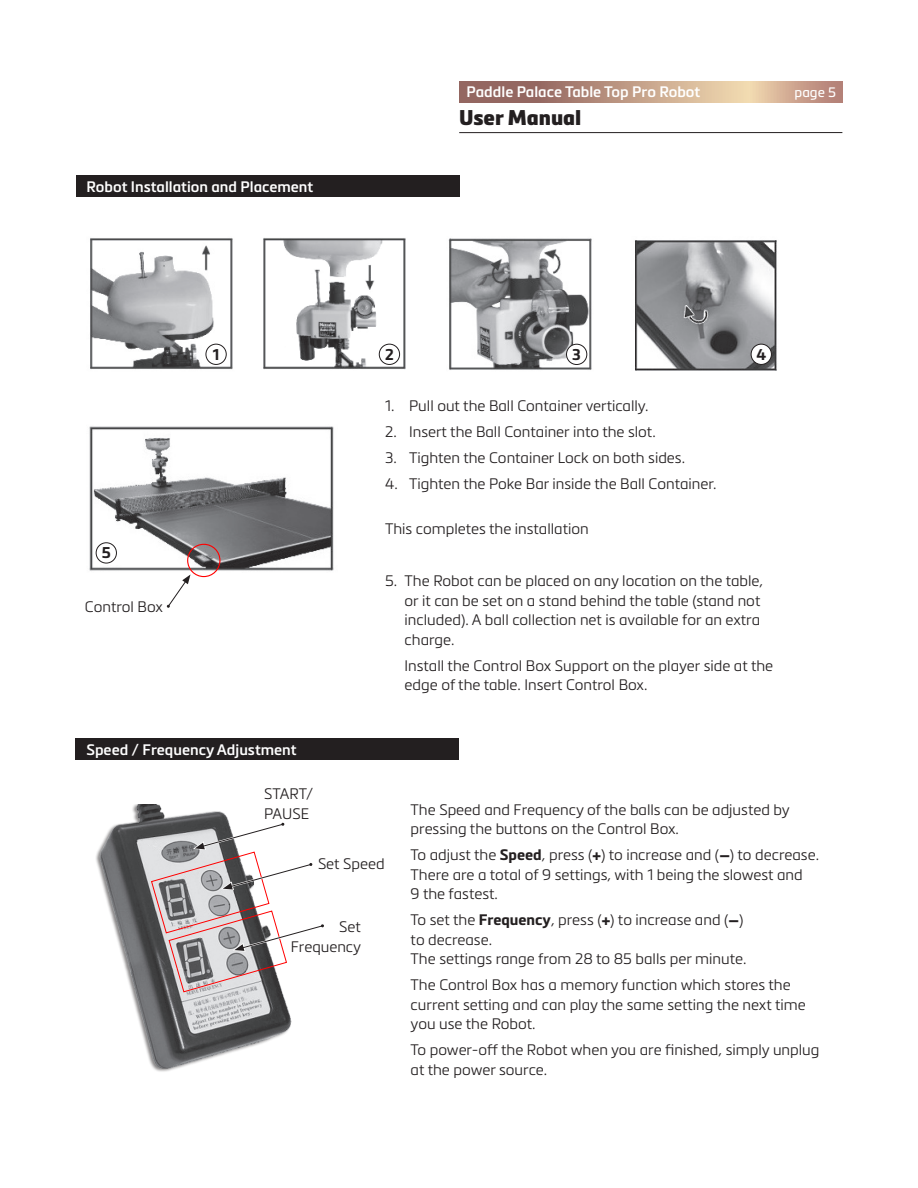
<style>
.page{position:relative;width:918px;height:1188px;background:#fff}
.page>*{position:absolute;margin:0;border:0;box-sizing:border-box;transform-origin:0 0}
.t1{font:900 21px "Metronic Pro";color:#231f20}
.t2{font:700 15.45px "Metronic Pro";color:#231f20}
.indent{font:300 15px/19.5px "Metronic Pro";color:#231f20}
.Head_white{font:600 15px "Metronic Pro";color:#fff}
.t3{font:13.5px "Metronic Pro";color:#fff}
.s1{font-weight:700}
.s2{font-weight:900}
</style>
<div class="page">
<svg style="left:459px;top:81px;width:384px;height:22px;background:#bd9783"></svg>
<hr style="left:459px;top:132px;width:383px;height:1px;background:#231f20">
<div style="left:76px;top:176px;width:384px;height:21px;background:#231f20"></div>
<img style="left:90px;top:238px;width:143px;height:132px">
<img style="left:263px;top:238px;width:143px;height:132px">
<img style="left:448px;top:238px;width:144px;height:132px">
<img style="left:89px;top:426px;width:245px;height:147px">
<img style="left:635px;top:240px;width:142px;height:131px">
<div style="left:206px;top:344px;width:20px;height:20px;background:#fff;border-radius:50%"></div>
<div style="left:206px;top:344px;width:21px;height:21px;border:1px solid #231f20;border-radius:50%"></div>
<div style="left:379px;top:344px;width:21px;height:20px;background:#fff;border-radius:50%"></div>
<div style="left:379px;top:344px;width:21px;height:21px;border:1px solid #231f20;border-radius:50%"></div>
<div style="left:567px;top:344px;width:20px;height:21px;background:#fff;border-radius:50%"></div>
<div style="left:566px;top:344px;width:21px;height:21px;border:1px solid #231f20;border-radius:50%"></div>
<div style="left:751px;top:344px;width:20px;height:20px;background:#fff;border-radius:50%"></div>
<div style="left:751px;top:344px;width:21px;height:21px;border:1px solid #231f20;border-radius:50%"></div>
<div style="left:96px;top:543px;width:20px;height:20px;background:#fff;border-radius:50%"></div>
<div style="left:96px;top:542px;width:21px;height:21px;border:1px solid #231f20;border-radius:50%"></div>
<svg style="left:167px;top:575px;width:23px;height:33px"></svg>
<div style="left:187px;top:544px;width:33px;height:33px;border:1px solid #f00;border-radius:50%"></div>
<img style="left:96px;top:804px;width:196px;height:268px">
<div style="left:75px;top:738px;width:384px;height:22px;background:#231f20"></div>
<svg style="left:151px;top:821px;width:173px;height:172px"></svg>
<p class="Head_white" style="left:86px;top:177px;width:228px">Robot Installation and Placement</p>
<p class="Head_white" style="left:467px;top:82px;width:235px">Paddle Palace Table Top Pro Robot</p>
<p class="t3" style="left:795px;top:83px;width:43px">page 5</p>
<h1 class="t1" style="left:459px;top:105px;width:124px">User Manual</h1>
<p class="t2" style="left:102px;top:543px;width:11px">5</p>
<p class="indent" style="left:85px;top:596px;width:80px">Control Box</p>
<p class="t2" style="left:213px;top:344px;width:8px">1</p>
<p class="t2" style="left:385px;top:344px;width:10px">2</p>
<p class="t2" style="left:572px;top:344px;width:10px">3</p>
<p class="t2" style="left:756px;top:344px;width:11px">4</p>
<p class="indent" style="left:385px;top:395px;width:265px">1. Pull out the Ball Container vertically.</p>
<p class="indent" style="left:385px;top:421px;width:272px">2. Insert the Ball Container into the slot.</p>
<p class="indent" style="left:385px;top:447px;width:301px">3. Tighten the Container Lock on both sides.</p>
<p class="indent" style="left:385px;top:473px;width:333px">4. Tighten the Poke Bar inside the Ball Container.</p>
<p class="indent" style="left:385px;top:519px;width:205px">This completes the installation</p>
<p class="indent" style="left:405px;top:571px;width:360px;text-indent:-20px">5. The Robot can be placed on any location on the table, or it can be set on a stand behind the table (stand not included). A ball collection net is available for an extra charge.</p>
<p class="indent" style="left:405px;top:655px;width:370px">Install the Control Box Support on the player side at the edge of the table. Insert Control Box.</p>
<p class="Head_white" style="left:86px;top:740px;width:212px">Speed / Frequency Adjustment</p>
<p class="indent" style="left:264px;top:784px;width:51px">START/<br>PAUSE</p>
<p class="indent" style="left:318px;top:853px;width:68px">Set Speed</p>
<p class="indent" style="left:291px;top:917px;width:72px;text-align:right">Set<br>Frequency</p>
<p class="indent" style="left:411px;top:799px;width:381px">The Speed and Frequency of the balls can be adjusted by pressing the buttons on the Control Box.</p>
<p class="indent" style="left:411px;top:845px;width:410px">To adjust the <span class="s1">Speed</span>, press (<span class="s2">+</span>) to increase and (<span class="s2">—</span>) to decrease.<br>There are a total of 9 settings, with 1 being the slowest and<br>9 the fastest.</p>
<p class="indent" style="left:411px;top:910px;width:337px">To set the <span class="s1">Frequency</span>, press (<span class="s2">+</span>) to increase and (<span class="s2">—</span>) to decrease.<br>The settings range from 28 to 85 balls per minute.</p>
<p class="indent" style="left:411px;top:975px;width:397px">The Control Box has a memory function which stores the current setting and can play the same setting the next time you use the Robot.</p>
<p class="indent" style="left:411px;top:1040px;width:410px">To power-off the Robot when you are finished, simply unplug at the power source.</p>
</div>
